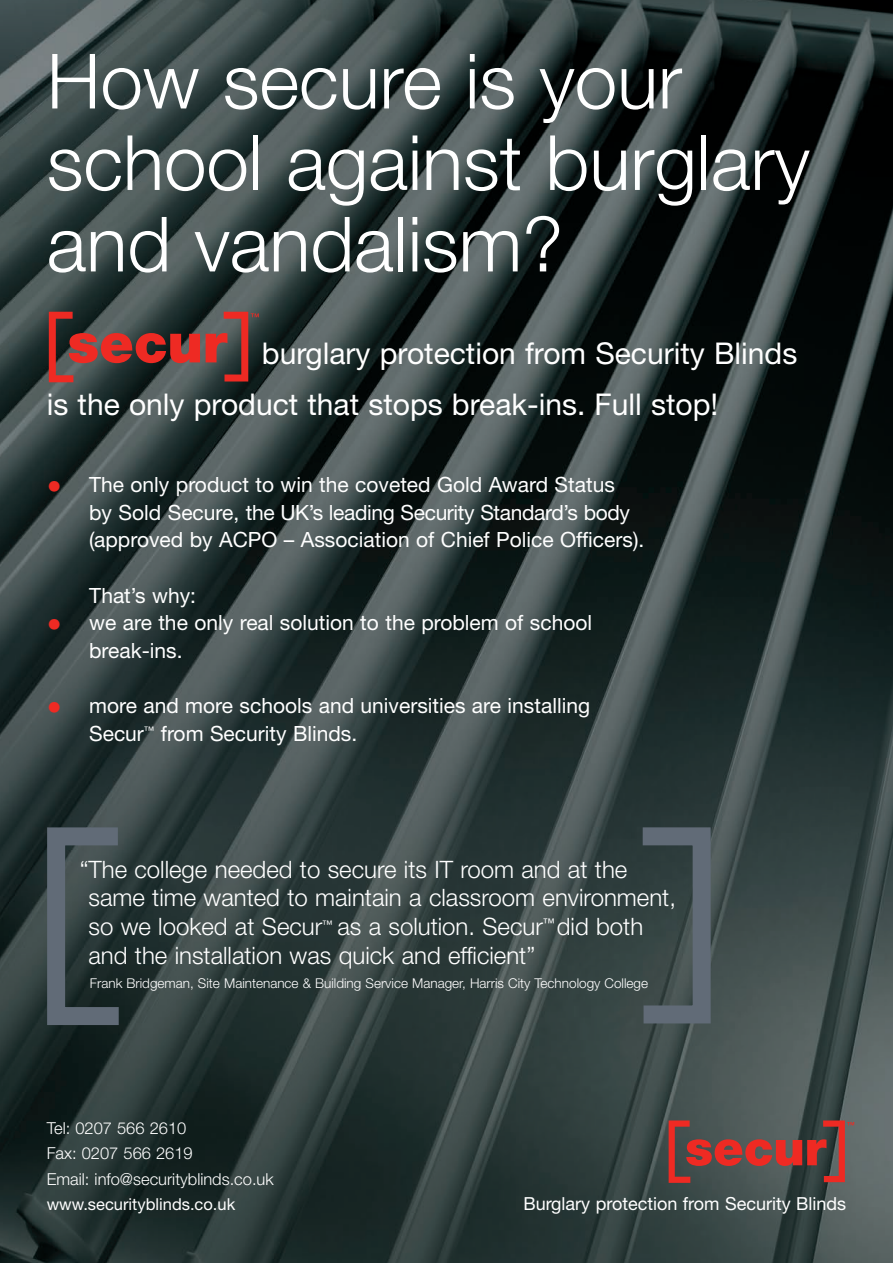
<style>
.page{position:relative;width:893px;height:1263px;background:#fff}
.page>*{position:absolute;margin:0;border:0;box-sizing:border-box;transform-origin:0 0}
.t1{font:300 76.35px/81.4px "Helvetica Neue";color:#fff}
.t2{font:30px/51px "Helvetica Neue";color:#fff}
.t3{font:300 24px/28.8px "Helvetica Neue";color:#fff}
.t4{font:21px/27.6px "Helvetica Neue";color:#fff}
.t5{font:18px "Helvetica Neue";color:#fff}
.t6{font:300 16.5px/25.5px "Helvetica Neue";color:#fff}
.t7{font:16.5px "Helvetica Neue";color:#fff}
.t8{font:300 13.5px "Helvetica Neue";color:#fff}
.t9{font:10.5px "Helvetica Neue";color:#fff}
.s1{font-size:30px;color:#ee2a23}
</style>
<div class="page">
<img style="left:0;top:0;width:893px;height:1263px">
<svg style="left:38px;top:818px;width:99px;height:216px;background:#374447"></svg>
<svg style="left:625px;top:818px;width:95px;height:214px;background:#424f52"></svg>
<svg style="left:49px;top:312px;width:151px;height:70px;background:#6c3b38"></svg>
<svg style="left:206px;top:312px;width:53px;height:69px;background:#713e3c"></svg>
<svg style="left:669px;top:1120px;width:185px;height:63px;background:#774744"></svg>
<h1 class="t1" style="left:47px;top:48px;width:765px">How secure is your school against burglary and vandalism?</h1>
<h2 class="t2" style="left:47px;top:330px;width:752px;text-indent:215px">burglary protection from Security Blinds is the only product that stops break-ins. Full stop!</h2>
<p class="t4" style="left:89px;top:473px;width:557px;text-indent:-42px"><span class="s1">•</span> The only product to win the coveted Gold Award Status<br>by Sold Secure, the UK’s leading Security Standard’s body (approved by ACPO – Association of Chief Police Officers).</p>
<p class="t4" style="left:89px;top:583px;width:108px">That’s why:</p>
<p class="t4" style="left:89px;top:611px;width:504px;text-indent:-42px"><span class="s1">•</span> we are the only real solution to the problem of school break-ins.</p>
<p class="t4" style="left:89px;top:694px;width:502px;text-indent:-42px"><span class="s1">•</span> more and more schools and universities are installing<br>Secur<sup>™</sup> from Security Blinds.</p>
<p class="t3" style="left:88px;top:857px;width:589px;text-indent:-9px">“The college needed to secure its IT room and at the same time wanted to maintain a classroom environment, so we looked at Secur</p>
<p class="t3" style="left:88px;top:914px;width:556px;text-indent:249px">as a solution. Secur<sup>™</sup> did both and the installation was quick and efficient”</p>
<p class="t8" style="left:90px;top:978px;width:560px">Frank Bridgeman, Site Maintenance &amp; Building Service Manager, Harris City Technology College</p>
<p class="t9" style="left:322px;top:920px;width:12px">™</p>
<p class="t6" style="left:47px;top:1117px;width:228px">Tel: 0207 566 2610<br>Fax: 0207 566 2619<br>Email: info@securityblinds.co.uk</p>
<p class="t7" style="left:47px;top:1198px;width:190px">www.securityblinds.co.uk</p>
<p class="t5" style="left:523px;top:1197px;width:324px">Burglary protection from Security Blinds</p>
</div>
